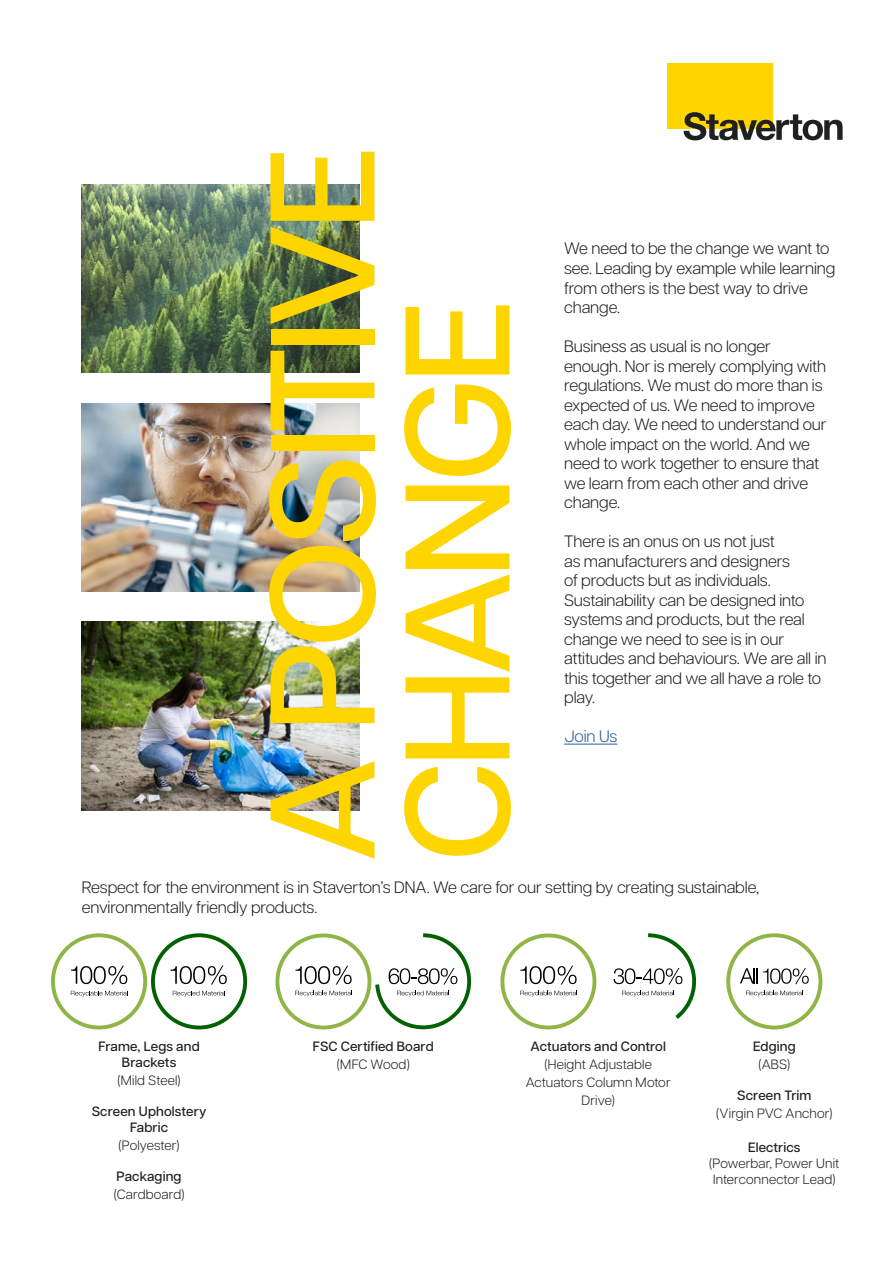
<style>
.page{position:relative;width:893px;height:1263px;background:#fff}
.page>*{position:absolute;margin:0;border:0;box-sizing:border-box;transform-origin:0 0}
.t1{font:500 148.5px/135px "Articulat CF";letter-spacing:-.04em;color:#ffd500}
.t2{font:300 16.5px/19.5px "Articulat CF";letter-spacing:-.01em;color:#202020}
.t3{font:300 16.5px "Articulat CF";letter-spacing:-.01em;color:#275b9b}
.t4{font:300 13.5px/15.8px "Articulat CF";letter-spacing:.01em;color:#202020}
.t5{font:500 13.5px/15.8px "Articulat CF";letter-spacing:.01em;color:#202020;text-align:center}
.t6{font:300 13.5px/18px "Articulat CF";letter-spacing:.01em;color:#231f20;text-align:center}
.t7{font:500 13.5px "Articulat CF";letter-spacing:.005em;color:#231f20}
</style>
<div class="page">
<div style="left:668px;top:64px;width:105px;height:65px;background:#ffd500"></div>
<svg style="left:684px;top:112px;width:159px;height:28px"></svg>
<img style="left:82px;top:622px;width:278px;height:188px">
<img style="left:82px;top:185px;width:278px;height:188px">
<img style="left:82px;top:403px;width:278px;height:188px">
<hr style="left:564px;top:744px;width:53px;height:1px;background:#275b9b">
<svg style="left:51px;top:933px;width:196px;height:96px"></svg>
<svg style="left:275px;top:933px;width:196px;height:96px"></svg>
<svg style="left:500px;top:933px;width:96px;height:96px"></svg>
<svg style="left:614px;top:933px;width:82px;height:86px"></svg>
<svg style="left:726px;top:933px;width:96px;height:96px"></svg>
<h1 class="t1" style="left:247px;top:862px;width:716px;rotate:-90deg">A POSITIVE<br>CHANGE</h1>
<p class="t2" style="left:564px;top:238px;width:273px">We need to be the change we want to see. Leading by example while learning from others is the best way to drive change.</p>
<p class="t2" style="left:564px;top:335px;width:264px">Business as usual is no longer enough. Nor is merely complying with regulations. We must do more than is expected of us. We need to improve each day. We need to understand our whole impact on the world. And we need to work together to ensure that we learn from each other and drive change.</p>
<p class="t2" style="left:564px;top:530px;width:264px">There is an onus on us not just<br>as manufacturers and designers<br>of products but as individuals.<br>Sustainability can be designed into systems and products, but the real change we need to see is in our attitudes and behaviours. We are all in this together and we all have a role to play.</p>
<p class="t3" style="left:564px;top:724px;width:55px">Join Us</p>
<p class="t2" style="left:82px;top:877px;width:679px">Respect for the environment is in Staverton’s DNA. We care for our setting by creating sustainable, environmentally friendly products.</p>
<p class="t5" style="left:98px;top:1037px;width:103px">Frame, Legs and<br>Brackets</p>
<p class="t4" style="left:117px;top:1071px;width:65px">(Mild Steel)</p>
<p class="t5" style="left:92px;top:1103px;width:116px">Screen Upholstery<br>Fabric</p>
<p class="t4" style="left:119px;top:1136px;width:63px">(Polyester)</p>
<p class="t5" style="left:117px;top:1168px;width:66px">Packaging</p>
<p class="t4" style="left:114px;top:1186px;width:72px">(Cardboard)</p>
<p class="t5" style="left:313px;top:1037px;width:122px">FSC Certified Board</p>
<p class="t4" style="left:337px;top:1055px;width:74px">(MFC Wood)</p>
<p class="t7" style="left:530px;top:1036px;width:137px">Actuators and Control</p>
<p class="t6" style="left:526px;top:1054px;width:147px">(Height Adjustable<br>Actuators Column Motor<br>Drive)</p>
<p class="t5" style="left:753px;top:1037px;width:44px">Edging</p>
<p class="t4" style="left:758px;top:1055px;width:34px">(ABS)</p>
<p class="t5" style="left:737px;top:1087px;width:76px">Screen Trim</p>
<p class="t4" style="left:716px;top:1105px;width:118px">(Virgin PVC Anchor)</p>
<p class="t5" style="left:748px;top:1139px;width:54px">Electrics</p>
<p class="t4" style="left:709px;top:1154px;width:132px">(Powerbar, Power Unit<br>Interconnector Lead)</p>
</div>
